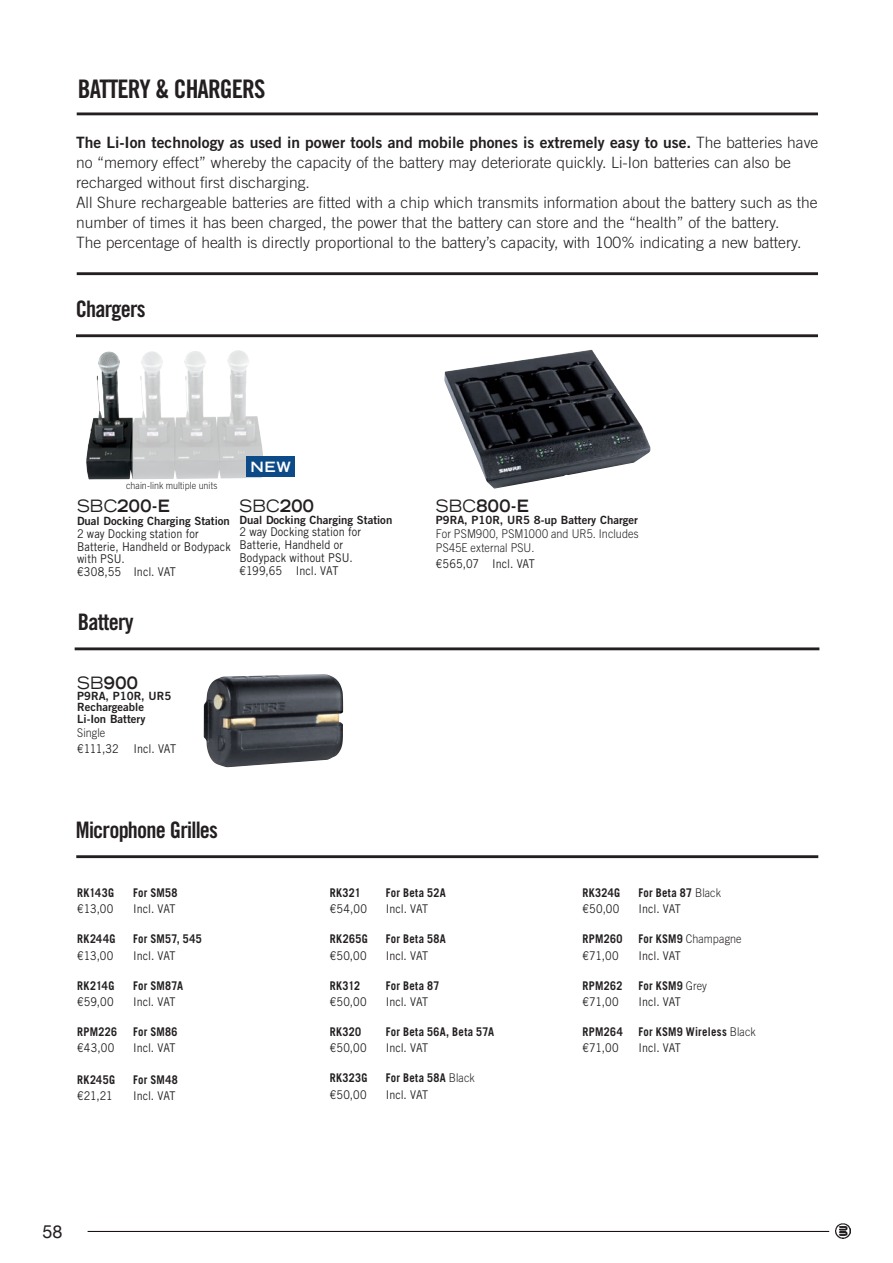
<style>
.page{position:relative;width:893px;height:1263px;background:#fff}
.page>*{position:absolute;margin:0;border:0;box-sizing:border-box;transform-origin:0 0}
.t1{font:25.5px "Trade Gothic LT Std Bd Cn 20";letter-spacing:-.035em;color:#231f20}
.t2{font:22.65px "Trade Gothic LT Std Bd Cn 20";letter-spacing:-.035em;color:#231f20}
.t3{font:18px "Helvetica Neue";color:#231f20}
.t4{font:700 expanded 17.1px "Trade Gothic LT Std";letter-spacing:.03em;color:#231f20;scale:.9 1}
.t5{font:expanded 17.1px "Trade Gothic LT Std";color:#231f20;scale:.9 1}
.t6{font:300 15.6px/20px "Trade Gothic LT Std";color:#231f20}
.t7{font:15.6px "Trade Gothic LT Std Bd 2";color:#231f20}
.t8{font:700 expanded 14.25px "Trade Gothic LT Std";color:#fff}
.t9{font:12px/12.8px "Trade Gothic LT Std";color:#231f20;scale:.9 1}
.t10{font:700 12px "Trade Gothic LT Std";letter-spacing:.025em;color:#231f20;scale:.9 1}
.t11{font:300 12px/14.2px "Trade Gothic LT Std";letter-spacing:.01em;color:#231f20;scale:.9 1}
.t12{font:11.4px/11.4px "Trade Gothic LT Std Bd 2";color:#231f20}
.t13{font:300 9.9px "Trade Gothic LT Std";color:#231f20;scale:.9 1}
.s1{font-family:"Trade Gothic LT Std";font-weight:300}
.s2{font-weight:400}
.s3{font-weight:700}
.s4{font-weight:300}
</style>
<div class="page">
<hr style="left:88px;top:1231px;width:741px;height:1px;background:#080302">
<img style="left:836px;top:1224px;width:14px;height:14px">
<hr style="left:77px;top:112px;width:741px;height:3px;background:#231f20">
<hr style="left:77px;top:272px;width:741px;height:3px;background:#231f20">
<hr style="left:76px;top:334px;width:742px;height:3px;background:#231f20">
<img style="left:444px;top:350px;width:207px;height:139px">
<img style="left:204px;top:674px;width:139px;height:93px">
<hr style="left:75px;top:647px;width:744px;height:3px;background:#231f20">
<svg style="left:132px;top:350px;width:131px;height:129px"></svg>
<div style="left:246px;top:456px;width:49px;height:21px;background:#0d4b88"></div>
<hr style="left:76px;top:855px;width:742px;height:3px;background:#231f20">
<h1 class="t1" style="left:78px;top:73px;width:189px">BATTERY &amp; CHARGERS</h1>
<p class="t7" style="left:76px;top:133px;width:744px">The Li-Ion technology as used in power tools and mobile phones is extremely easy to use. <span class="s1">The batteries have</span></p>
<p class="t6" style="left:76px;top:153px;width:743px">no “memory effect” whereby the capacity of the battery may deteriorate quickly. Li-Ion batteries can also be recharged without first discharging.<br>All Shure rechargeable batteries are fitted with a chip which transmits information about the battery such as the number of times it has been charged, the power that the battery can store and the “health” of the battery.<br>The percentage of health is directly proportional to the battery’s capacity, with 100% indicating a new battery.</p>
<h2 class="t2" style="left:76px;top:295px;width:72px">Chargers</h2>
<p class="t13" style="left:126px;top:480px;width:103px">chain-link multiple units</p>
<p class="t4" style="left:77px;top:495px;width:104px"><span class="s2">SBC</span>200-E</p>
<p class="t12" style="left:77px;top:515px;width:154px">Dual Docking Charging Station</p>
<p class="t9" style="left:77px;top:527px;width:172px">2 way Docking station for<br>Batterie, Handheld or Bodypack with PSU.<br>€308,55 Incl. VAT</p>
<p class="t8" style="left:250px;top:458px;width:42px">NEW</p>
<p class="t5" style="left:239px;top:495px;width:84px">SBC<span class="s3">200</span></p>
<p class="t12" style="left:239px;top:514px;width:154px">Dual Docking Charging Station</p>
<p class="t9" style="left:239px;top:526px;width:137px">2 way Docking station for<br>Batterie, Handheld or<br>Bodypack without PSU. €199,65 Incl. VAT</p>
<h2 class="t2" style="left:78px;top:609px;width:57px">Battery</h2>
<p class="t4" style="left:77px;top:671px;width:69px"><span class="s2">SB</span>900</p>
<p class="t12" style="left:77px;top:690px;width:96px">P9RA, P10R, UR5<br>Rechargeable<br>Li-Ion Battery</p>
<p class="t11" style="left:77px;top:725px;width:33px">Single</p>
<p class="t9" style="left:77px;top:742px;width:111px">€111,32 Incl. VAT</p>
<p class="t4" style="left:436px;top:495px;width:105px"><span class="s2">SBC</span>800-E</p>
<p class="t12" style="left:436px;top:514px;width:204px">P9RA, P10R, UR5 8-up Battery Charger</p>
<p class="t11" style="left:436px;top:526px;width:227px">For PSM900, PSM1000 and UR5. Includes<br>PS45E external PSU.</p>
<p class="t9" style="left:436px;top:557px;width:111px">€565,07 Incl. VAT</p>
<h2 class="t2" style="left:76px;top:816px;width:144px">Microphone Grilles</h2>
<p class="t10" style="left:77px;top:885px;width:42px">RK143G</p>
<p class="t10" style="left:133px;top:885px;width:51px">For SM58</p>
<p class="t9" style="left:77px;top:902px;width:42px">€13,00</p>
<p class="t9" style="left:133px;top:902px;width:49px">Incl. VAT</p>
<p class="t10" style="left:77px;top:932px;width:44px">RK244G</p>
<p class="t10" style="left:133px;top:932px;width:78px">For SM57, 545</p>
<p class="t9" style="left:77px;top:949px;width:42px">€13,00</p>
<p class="t9" style="left:133px;top:949px;width:49px">Incl. VAT</p>
<p class="t10" style="left:77px;top:978px;width:43px">RK214G</p>
<p class="t10" style="left:133px;top:978px;width:57px">For SM87A</p>
<p class="t9" style="left:77px;top:995px;width:42px">€59,00</p>
<p class="t9" style="left:133px;top:995px;width:49px">Incl. VAT</p>
<p class="t10" style="left:77px;top:1024px;width:46px">RPM226</p>
<p class="t10" style="left:133px;top:1024px;width:51px">For SM86</p>
<p class="t9" style="left:77px;top:1041px;width:43px">€43,00</p>
<p class="t9" style="left:133px;top:1041px;width:49px">Incl. VAT</p>
<p class="t10" style="left:77px;top:1072px;width:44px">RK245G</p>
<p class="t10" style="left:133px;top:1072px;width:51px">For SM48</p>
<p class="t9" style="left:77px;top:1089px;width:41px">€21,21</p>
<p class="t9" style="left:133px;top:1089px;width:49px">Incl. VAT</p>
<p class="t10" style="left:330px;top:885px;width:36px">RK321</p>
<p class="t10" style="left:386px;top:885px;width:68px">For Beta 52A</p>
<p class="t9" style="left:330px;top:902px;width:43px">€54,00</p>
<p class="t9" style="left:386px;top:902px;width:49px">Incl. VAT</p>
<p class="t10" style="left:330px;top:932px;width:44px">RK265G</p>
<p class="t10" style="left:386px;top:932px;width:68px">For Beta 58A</p>
<p class="t9" style="left:330px;top:949px;width:43px">€50,00</p>
<p class="t9" style="left:386px;top:949px;width:49px">Incl. VAT</p>
<p class="t10" style="left:330px;top:978px;width:35px">RK312</p>
<p class="t10" style="left:386px;top:978px;width:61px">For Beta 87</p>
<p class="t9" style="left:330px;top:995px;width:43px">€50,00</p>
<p class="t9" style="left:386px;top:995px;width:49px">Incl. VAT</p>
<p class="t10" style="left:330px;top:1024px;width:36px">RK320</p>
<p class="t10" style="left:386px;top:1024px;width:122px">For Beta 56A, Beta 57A</p>
<p class="t9" style="left:330px;top:1041px;width:43px">€50,00</p>
<p class="t9" style="left:386px;top:1041px;width:49px">Incl. VAT</p>
<p class="t10" style="left:330px;top:1071px;width:43px">RK323G</p>
<p class="t10" style="left:386px;top:1071px;width:100px">For Beta 58A <span class="s4">Black</span></p>
<p class="t9" style="left:330px;top:1088px;width:43px">€50,00</p>
<p class="t9" style="left:386px;top:1088px;width:49px">Incl. VAT</p>
<p class="t10" style="left:583px;top:885px;width:43px">RK324G</p>
<p class="t10" style="left:639px;top:885px;width:93px">For Beta 87 <span class="s4">Black</span></p>
<p class="t9" style="left:583px;top:902px;width:43px">€50,00</p>
<p class="t9" style="left:639px;top:902px;width:49px">Incl. VAT</p>
<p class="t10" style="left:583px;top:932px;width:46px">RPM260</p>
<p class="t11" style="left:639px;top:932px;width:116px"><span class="s3">For KSM9</span> Champagne</p>
<p class="t9" style="left:583px;top:949px;width:42px">€71,00</p>
<p class="t9" style="left:639px;top:949px;width:49px">Incl. VAT</p>
<p class="t10" style="left:583px;top:978px;width:46px">RPM262</p>
<p class="t10" style="left:639px;top:978px;width:77px">For KSM9 <span class="s4">Grey</span></p>
<p class="t9" style="left:583px;top:995px;width:42px">€71,00</p>
<p class="t9" style="left:639px;top:995px;width:49px">Incl. VAT</p>
<p class="t10" style="left:583px;top:1024px;width:46px">RPM264</p>
<p class="t10" style="left:639px;top:1024px;width:132px">For KSM9 Wireless <span class="s4">Black</span></p>
<p class="t9" style="left:583px;top:1041px;width:42px">€71,00</p>
<p class="t9" style="left:639px;top:1041px;width:49px">Incl. VAT</p>
<p class="t3" style="left:43px;top:1218px;width:22px">58</p>
</div>
